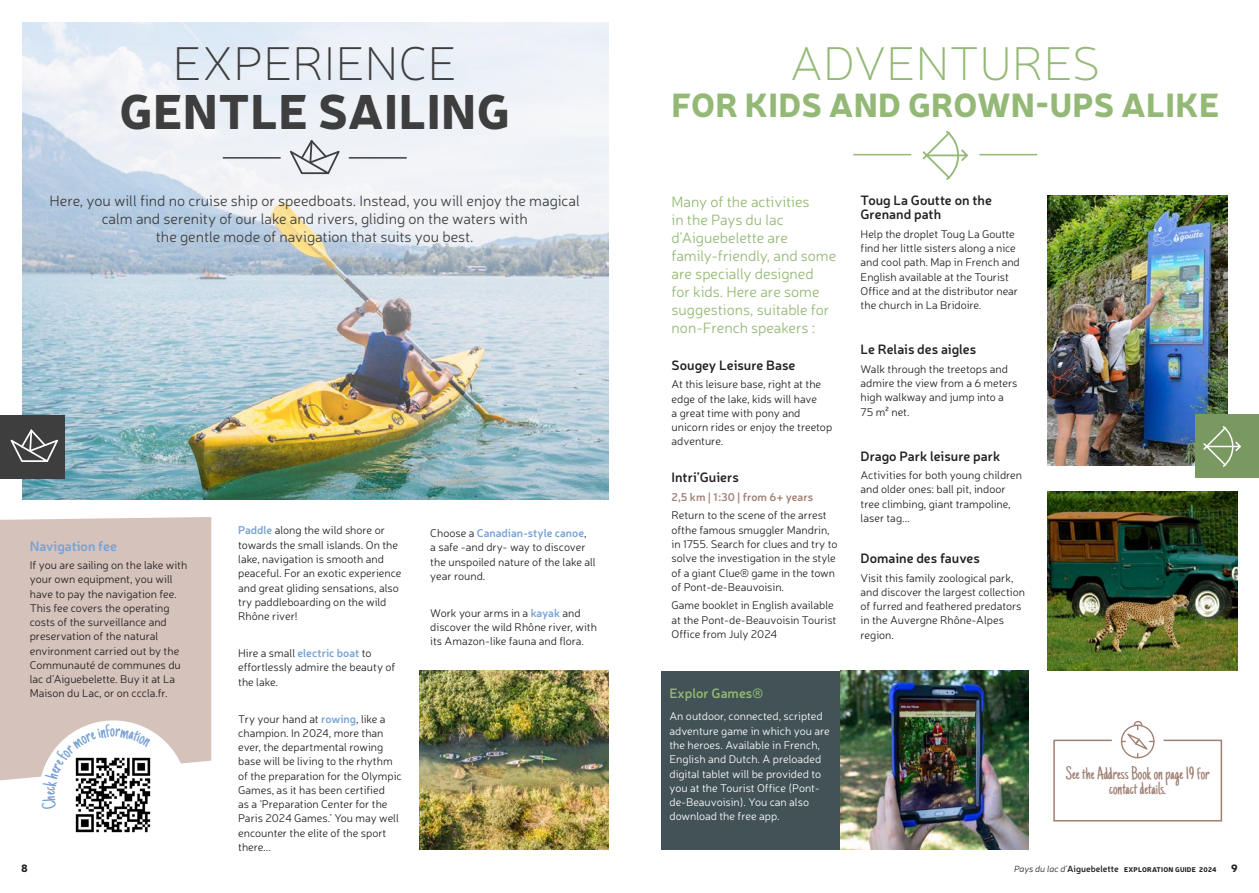
<style>
.page{position:relative;width:1259px;height:893px;background:#fff}
.page>*{position:absolute;margin:0;border:0;box-sizing:border-box;transform-origin:0 0}
.t1{font:900 48px "Neris";letter-spacing:.01em;color:#3e3e3f}
.t2{font:100 48px "Neris";letter-spacing:.01em;color:#3e3e3f}
.t3{font:100 48px "Neris";letter-spacing:.01em;color:#94b875}
.t4{font:900 33px "Neris";letter-spacing:.01em;color:#94b875}
.t5{font:18px/15px "Just Another Hand";color:#a07f73;text-align:center}
.t6{font:300 15px/18px "Neris";color:#3e3e3f;text-align:center}
.t7{font:300 15px/18px "Neris";color:#94b875}
.t8{font:600 13.5px/14.2px "Neris";color:#231f20}
.t9{font:600 13.5px "Neris";color:#76a1d4}
.t10{font:600 13.5px "Neris";color:#94b875}
.t11{font:300 11.25px/14.2px "Neris";color:#231f20}
.t12{font:300 11.25px/14.2px "Neris";color:#fff}
.t13{font:600 11.25px "Neris";color:#a07f73}
.t14{font:900 10.5px "Neris";color:#231f20}
.t15{font:900 6.75px "Neris";letter-spacing:.03em;color:#231f20}
.s1{font-weight:600;color:#76a1d4}
.s2{font-weight:300;font-style:italic;font-size:9px}
.s3{font-weight:600;font-size:9px}
</style>
<div class="page">
<img style="left:22px;top:22px;width:586px;height:478px">
<hr style="left:349px;top:157px;width:58px;height:2px;background:#3e3e3f">
<hr style="left:223px;top:157px;width:58px;height:2px;background:#3e3e3f">
<svg style="left:290px;top:140px;width:50px;height:34px"></svg>
<img style="left:420px;top:671px;width:188px;height:179px">
<div style="left:1053px;top:740px;width:169px;height:81px;border:2px solid #a07f73"></div>
<div style="left:1111px;top:714px;width:52px;height:52px;background:#fff;border-radius:50%"></div>
<svg style="left:1120px;top:721px;width:34px;height:37px"></svg>
<div style="left:661px;top:671px;width:188px;height:178px;background:#425257"></div>
<hr style="left:979px;top:154px;width:58px;height:1px;background:#94b875">
<hr style="left:853px;top:154px;width:58px;height:1px;background:#94b875">
<svg style="left:922px;top:131px;width:46px;height:49px"></svg>
<img style="left:840px;top:671px;width:189px;height:178px">
<img style="left:1048px;top:196px;width:179px;height:269px">
<div style="left:0;top:517px;width:211px;height:263px;background:#d4c2bb"></div>
<div style="left:39px;top:720px;width:149px;height:149px;background:#fff;border-radius:50%"></div>
<img style="left:75px;top:810px;width:76px;height:23px">
<img style="left:1048px;top:491px;width:189px;height:179px">
<div style="left:0;top:415px;width:64px;height:63px;background:#3e3e3f"></div>
<svg style="left:11px;top:429px;width:47px;height:33px"></svg>
<div style="left:1195px;top:414px;width:64px;height:64px;background:#7a9961"></div>
<svg style="left:1203px;top:426px;width:38px;height:41px"></svg>
<svg style="left:41px;top:724px;width:110px;height:86px"></svg>
<p class="t2" style="left:173px;top:34px;width:285px">EXPERIENCE</p>
<p class="t1" style="left:119px;top:77px;width:392px">GENTLE SAILING</p>
<p class="t6" style="left:50px;top:192px;width:532px">Here, you will find no cruise ship or speedboats. Instead, you will enjoy the magical calm and serenity of our lake and rivers, gliding on the waters with</p>
<p class="t6" style="left:156px;top:228px;width:319px">the gentle mode of navigation that suits you best.</p>
<p class="t9" style="left:30px;top:537px;width:89px">Navigation fee</p>
<p class="t11" style="left:30px;top:558px;width:159px">If you are sailing on the lake with your own equipment, you will have to pay the navigation fee.<br>This fee covers the operating costs of the surveillance and preservation of the natural environment carried out by the<br>Communauté de communes du lac d’Aiguebelette. Buy it at La<br>Maison du Lac, or on cccla.fr.</p>
<p class="t11" style="left:238px;top:523px;width:165px"><span class="s1">Paddle</span> along the wild shore or towards the small islands. On the lake, navigation is smooth and peaceful. For an exotic experience and great gliding sensations, also try paddleboarding on the wild<br>Rhône river!</p>
<p class="t11" style="left:238px;top:646px;width:159px">Hire a small <span class="s1">electric boat</span> to effortlessly admire the beauty of the lake.</p>
<p class="t11" style="left:238px;top:711px;width:165px">Try your hand at <span class="s1">rowing</span>, like a champion. In 2024, more than ever, the departmental rowing base will be living to the rhythm of the preparation for the Olympic<br>Games, as it has been certified<br>as a ‘Preparation Center for the<br>Paris 2024 Games.’ You may well encounter the elite of the sport there...</p>
<p class="t11" style="left:430px;top:526px;width:167px">Choose a <span class="s1">Canadian-style canoe</span>,<br>a safe -and dry- way to discover the unspoiled nature of the lake all year round.</p>
<p class="t11" style="left:430px;top:605px;width:168px">Work your arms in a <span class="s1">kayak</span> and discover the wild Rhône river, with its Amazon-like fauna and flora.</p>
<p class="t3" style="left:790px;top:34px;width:312px">ADVENTURES</p>
<p class="t4" style="left:671px;top:81px;width:549px">FOR KIDS AND GROWN-UPS ALIKE</p>
<p class="t7" style="left:671px;top:192px;width:139px">Many of the activities</p>
<p class="t7" style="left:671px;top:210px;width:114px">in the Pays du lac</p>
<p class="t7" style="left:671px;top:228px;width:118px">d’Aiguebelette are</p>
<p class="t7" style="left:671px;top:246px;width:166px">family-friendly, and some are specially designed<br>for kids. Here are some suggestions, suitable for non-French speakers :</p>
<p class="t8" style="left:671px;top:357px;width:125px">Sougey Leisure Base</p>
<p class="t11" style="left:671px;top:377px;width:162px">At this leisure base, right at the edge of the lake, kids will have<br>a great time with pony and unicorn rides or enjoy the treetop adventure.</p>
<p class="t8" style="left:671px;top:470px;width:69px">Intri’Guiers</p>
<p class="t13" style="left:671px;top:489px;width:143px">2,5 km | 1 :30 | from 6+ years</p>
<p class="t11" style="left:671px;top:508px;width:167px">Return to the scene of the arrest ofthe famous smuggler Mandrin, in 1755. Search for clues and try to solve the investigation in the style of a giant Clue® game in the town of Pont-de-Beauvoisin.</p>
<p class="t11" style="left:671px;top:598px;width:166px">Game booklet in English available at the Pont-de-Beauvoisin Tourist<br>Office from July 2024</p>
<p class="t10" style="left:669px;top:684px;width:95px">Explor Games®</p>
<p class="t12" style="left:669px;top:709px;width:162px">An outdoor, connected, scripted adventure game in which you are the heroes. Available in French,<br>English and Dutch. A preloaded digital tablet will be provided to you at the Tourist Office (Pont&shy;de-Beauvoisin). You can also download the free app.</p>
<p class="t8" style="left:860px;top:193px;width:133px">Toug La Goutte on the<br>Grenand path</p>
<p class="t11" style="left:860px;top:226px;width:161px">Help the droplet Toug La Goutte find her little sisters along a nice and cool path. Map in French and<br>English available at the Tourist<br>Office and at the distributor near the church in La Bridoire.</p>
<p class="t8" style="left:860px;top:342px;width:117px">Le Relais des aigles</p>
<p class="t11" style="left:860px;top:361px;width:158px">Walk through the treetops and admire the view from a 6 meters high walkway and jump into a<br>75 m2 net.</p>
<p class="t8" style="left:860px;top:448px;width:141px">Drago Park leisure park</p>
<p class="t11" style="left:860px;top:468px;width:163px">Activities for both young children and older ones: ball pit, indoor tree climbing, giant trampoline, laser tag...</p>
<p class="t8" style="left:860px;top:550px;width:121px">Domaine des fauves</p>
<p class="t11" style="left:860px;top:570px;width:166px">Visit this family zoological park, and discover the largest collection of furred and feathered predators in the Auvergne Rhône-Alpes region.</p>
<p class="t5" style="left:1066px;top:767px;width:145px">See the Address Book on page 19 for contact details.</p>
<p class="t14" style="left:21px;top:860px;width:8px">8</p>
<p class="t15" style="left:1014px;top:864px;width:204px"><span class="s2">Pays du lac d’</span><span class="s3">Aiguebelette</span> EXPLORATION GUIDE 2024</p>
<p class="t14" style="left:1231px;top:860px;width:8px">9</p>
</div>
